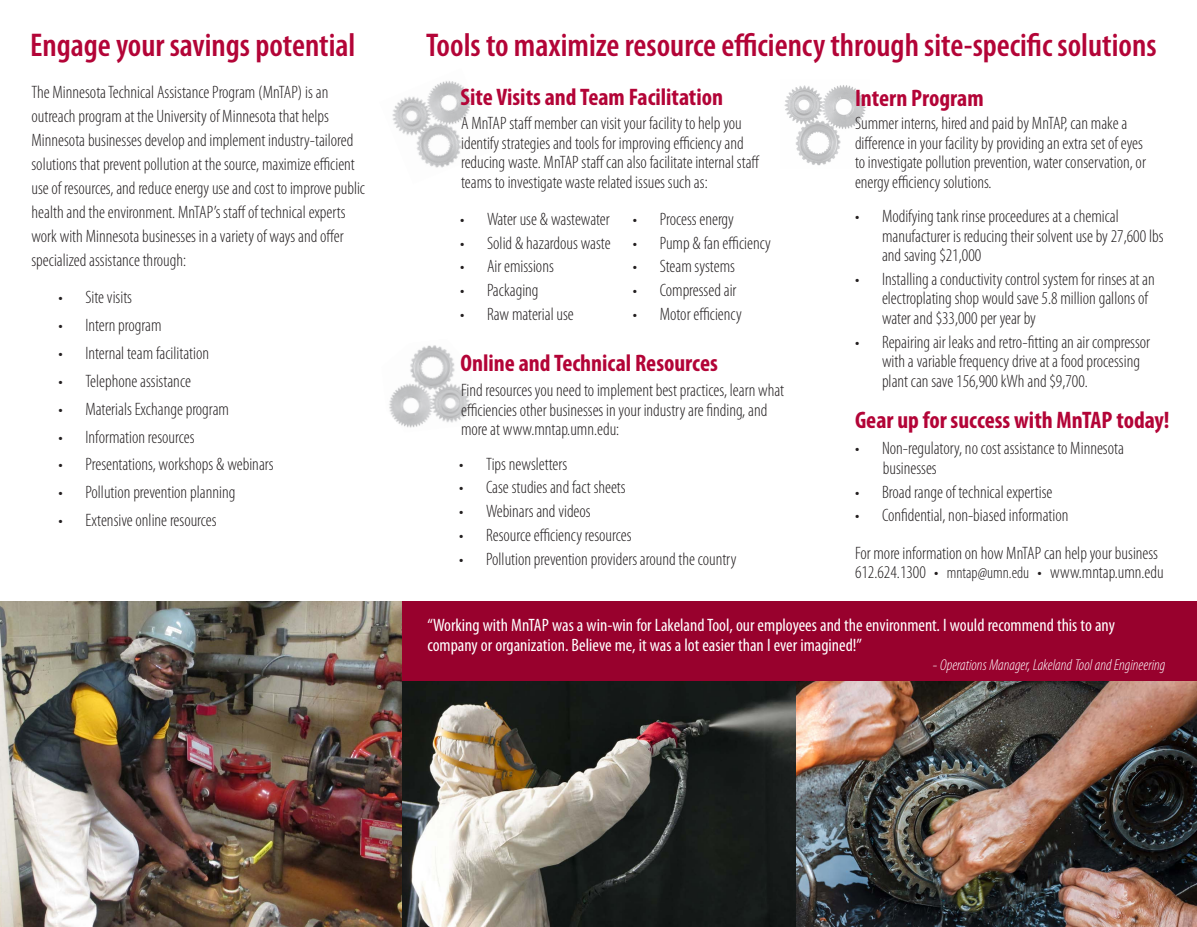
<style>
.page{position:relative;width:1197px;height:927px;background:#fff}
.page>*{position:absolute;margin:0;border:0;box-sizing:border-box;transform-origin:0 0}
.t1{font:600 condensed 33px "Myriad Pro";color:#b30437}
.t2{font:700 condensed 24px "Myriad Pro";color:#b30437}
.PageMaker_Defaults{font:300 condensed 18px/19.5px "Myriad Pro";color:#231f20}
.Story_Intro{font:condensed 18px/19.5px "Myriad Pro";color:#fff}
.Story_Intro-2{font:italic 300 condensed 15.75px "Myriad Pro";color:#fff}
.s1{font-size:16.5px}
</style>
<div class="page">
<img style="left:389px;top:345px;width:81px;height:83px">
<img style="left:784px;top:85px;width:82px;height:81px">
<img style="left:392px;top:81px;width:79px;height:87px">
<div style="left:400px;top:602px;width:797px;height:82px;background:#98012d"></div>
<img style="left:402px;top:681px;width:394px;height:246px">
<img style="left:796px;top:681px;width:401px;height:246px">
<img style="left:0;top:602px;width:402px;height:325px">
<svg style="left:0;top:922px;width:5px;height:5px"></svg>
<svg style="left:1192px;top:922px;width:5px;height:5px"></svg>
<p class="t1" style="left:30px;top:27px;width:327px">Engage your savings potential</p>
<p class="PageMaker_Defaults" style="left:32px;top:80px;width:335px;line-height:24px">The Minnesota Technical Assistance Program (MnTAP) is an outreach program at the University of Minnesota that helps Minnesota businesses develop and implement industry-tailored solutions that prevent pollution at the source, maximize efficient use of resources, and reduce energy use and cost to improve public health and the environment. MnTAP’s staff of technical experts work with Minnesota businesses in a variety of ways and offer specialized assistance through:</p>
<p class="PageMaker_Defaults" style="left:58px;top:288px;width:75px">• Site visits</p>
<p class="PageMaker_Defaults" style="left:58px;top:316px;width:105px">• Intern program</p>
<p class="PageMaker_Defaults" style="left:58px;top:344px;width:152px">• Internal team facilitation</p>
<p class="PageMaker_Defaults" style="left:58px;top:371px;width:134px">• Telephone assistance</p>
<p class="PageMaker_Defaults" style="left:58px;top:399px;width:172px">• Materials Exchange program</p>
<p class="PageMaker_Defaults" style="left:58px;top:427px;width:138px">• Information resources</p>
<p class="PageMaker_Defaults" style="left:58px;top:455px;width:217px">• Presentations, workshops &amp; webinars</p>
<p class="PageMaker_Defaults" style="left:58px;top:483px;width:178px">• Pollution prevention planning</p>
<p class="PageMaker_Defaults" style="left:58px;top:511px;width:160px">• Extensive online resources</p>
<p class="t1" style="left:426px;top:27px;width:732px">Tools to maximize resource efficiency through site-specific solutions</p>
<p class="t2" style="left:461px;top:82px;width:264px">Site Visits and Team Facilitation</p>
<p class="PageMaker_Defaults" style="left:461px;top:114px;width:300px">A MnTAP staff member can visit your facility to help you identify strategies and tools for improving efficiency and reducing waste. MnTAP staff can also facilitate internal staff teams to investigate waste related issues such as:</p>
<p class="PageMaker_Defaults" style="left:460px;top:209px;width:151px">• Water use &amp; wastewater</p>
<p class="PageMaker_Defaults" style="left:460px;top:233px;width:152px">• Solid &amp; hazardous waste</p>
<p class="PageMaker_Defaults" style="left:460px;top:257px;width:95px">• Air emissions</p>
<p class="PageMaker_Defaults" style="left:460px;top:281px;width:80px">• Packaging</p>
<p class="PageMaker_Defaults" style="left:460px;top:305px;width:115px">• Raw material use</p>
<p class="PageMaker_Defaults" style="left:633px;top:209px;width:103px">• Process energy</p>
<p class="PageMaker_Defaults" style="left:633px;top:233px;width:140px">• Pump &amp; fan efficiency</p>
<p class="PageMaker_Defaults" style="left:633px;top:257px;width:104px">• Steam systems</p>
<p class="PageMaker_Defaults" style="left:633px;top:281px;width:105px">• Compressed air</p>
<p class="PageMaker_Defaults" style="left:633px;top:305px;width:110px">• Motor efficiency</p>
<p class="t2" style="left:460px;top:348px;width:259px">Online and Technical Resources</p>
<p class="PageMaker_Defaults" style="left:461px;top:381px;width:325px">Find resources you need to implement best practices, learn what efficiencies other businesses in your industry are finding, and more at www.mntap.umn.edu:</p>
<p class="PageMaker_Defaults" style="left:459px;top:454px;width:110px">• Tips newsletters</p>
<p class="PageMaker_Defaults" style="left:459px;top:478px;width:168px">• Case studies and fact sheets</p>
<p class="PageMaker_Defaults" style="left:459px;top:502px;width:133px">• Webinars and videos</p>
<p class="PageMaker_Defaults" style="left:459px;top:526px;width:174px">• Resource efficiency resources</p>
<p class="PageMaker_Defaults" style="left:459px;top:550px;width:279px">• Pollution prevention providers around the country</p>
<p class="t2" style="left:855px;top:83px;width:130px">Intern Program</p>
<p class="PageMaker_Defaults" style="left:855px;top:114px;width:292px">Summer interns, hired and paid by MnTAP, can make a difference in your facility by providing an extra set of eyes to investigate pollution prevention, water conservation, or energy efficiency solutions.</p>
<p class="PageMaker_Defaults" style="left:882px;top:207px;width:283px;text-indent:-27px">• Modifying tank rinse proceedures at a chemical manufacturer is reducing their solvent use by 27,600 lbs and saving $21,000</p>
<p class="PageMaker_Defaults" style="left:882px;top:270px;width:274px;text-indent:-27px">• Installing a conductivity control system for rinses at an electroplating shop would save 5.8 million gallons of water and $33,000 per year by</p>
<p class="PageMaker_Defaults" style="left:882px;top:332px;width:270px;text-indent:-27px">• Repairing air leaks and retro-fitting an air compressor with a variable frequency drive at a food processing plant can save 156,900 kWh and $9,700.</p>
<p class="t2" style="left:855px;top:405px;width:316px">Gear up for success with MnTAP today!</p>
<p class="PageMaker_Defaults" style="left:883px;top:439px;width:243px;text-indent:-28px">• Non-regulatory, no cost assistance to Minnesota businesses</p>
<p class="PageMaker_Defaults" style="left:855px;top:482px;width:199px">• Broad range of technical expertise</p>
<p class="PageMaker_Defaults" style="left:855px;top:506px;width:215px">• Confidential, non-biased information</p>
<p class="PageMaker_Defaults" style="left:855px;top:543px;width:305px">For more information on how MnTAP can help your business</p>
<p class="PageMaker_Defaults" style="left:855px;top:563px;width:310px">612.624.1300 • <span class="s1">mntap@umn.edu</span> • www.mntap.umn.edu</p>
<p class="Story_Intro" style="left:427px;top:615px;width:689px">“Working with MnTAP was a win-win for Lakeland Tool, our employees and the environment. I would recommend this to any company or organization. Believe me, it was a lot easier than I ever imagined!”</p>
<p class="Story_Intro-2" style="left:933px;top:657px;width:234px">- Operations Manager, Lakeland Tool and Engineering</p>
</div>
